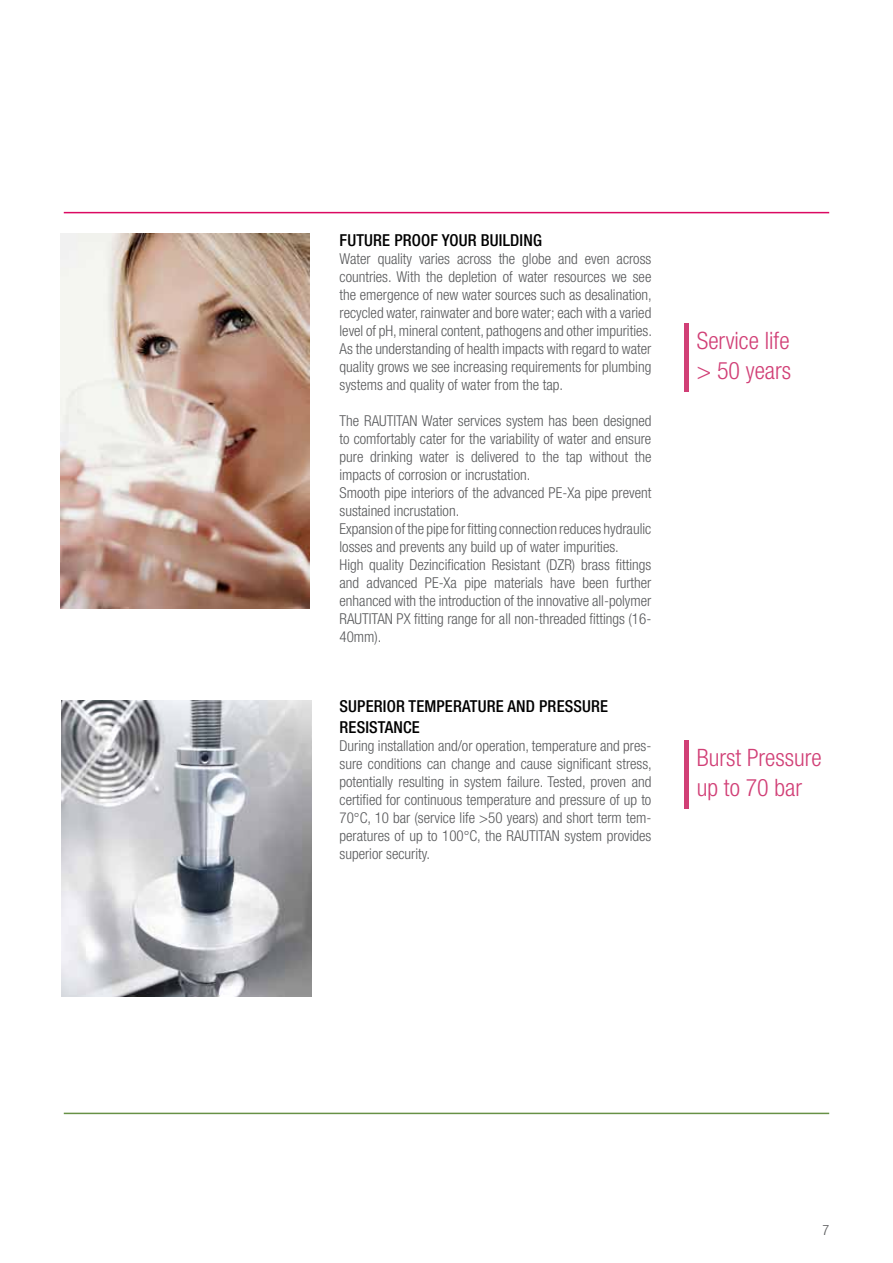
<style>
.page{position:relative;width:893px;height:1263px;background:#fff}
.page>*{position:absolute;margin:0;border:0;box-sizing:border-box;transform-origin:0 0}
.t1{font:300 condensed 24px/30px "Helvetica Neue LT Com";color:#d13f76}
.t2{font:500 condensed 16.5px "Helvetica Neue LT Com";letter-spacing:.01em;color:#000}
.t3{font:300 condensed 15px/18px "Helvetica Neue LT Com";color:#58595b;text-align:justify}
.t4{font:300 condensed 14.25px "Helvetica Neue LT Com";color:#58595b}
.s1{font-size:14.25px}
</style>
<div class="page">
<hr style="left:64px;top:212px;width:765px;height:1px;background:#db0962">
<hr style="left:64px;top:1113px;width:765px;height:1px;background:#679146">
<img style="left:62px;top:701px;width:249px;height:295px">
<img style="left:60px;top:234px;width:250px;height:374px">
<div style="left:684px;top:323px;width:5px;height:69px;background:#d13f76"></div>
<div style="left:684px;top:740px;width:5px;height:68px;background:#d13f76"></div>
<p class="t2" style="left:340px;top:230px;width:10px">FUTURE</p>
<p class="t2" style="left:394px;top:230px;width:10px">PROOF</p>
<p class="t2" style="left:442px;top:230px;width:10px">YOUR</p>
<p class="t2" style="left:481px;top:230px;width:18px">BUILDING</p>
<p class="t3" style="left:340px;top:249px;width:314px">Water quality varies across the globe and even across countries. With the depletion of water resources we see the emergence of new water sources such as desalination, recycled water, rainwater and bore water; each with a varied level of pH, mineral content, pathogens and other impurities.<br>As the understanding of health impacts with regard to water quality grows we see increasing requirements for plumbing systems and quality of water from the tap.</p>
<p class="t3" style="left:340px;top:411px;width:313px;text-align:left">The RAUTITAN Water services system has been designed to comfortably cater for the variability of water and ensure pure drinking water is delivered to the tap without the impacts of corrosion or incrustation.<br>Smooth pipe interiors of the advanced PE-Xa pipe prevent sustained incrustation.<br>Expansion of the pipe for fitting connection reduces hydraulic losses and prevents any build up of water impurities.<br>High quality Dezincification Resistant (DZR) brass fittings and advanced PE-Xa pipe materials have been further enhanced with the introduction of the innovative all-polymer RAUTITAN PX fitting range for all non-threaded fittings (16- 40mm).</p>
<p class="t2" style="left:340px;top:697px;width:18px">SUPERIOR</p>
<p class="t2" style="left:409px;top:697px;width:18px">TEMPERATURE</p>
<p class="t2" style="left:507px;top:697px;width:10px">AND</p>
<p class="t2" style="left:539px;top:697px;width:18px">PRESSURE</p>
<p class="t2" style="left:340px;top:718px;width:18px">RESISTANCE</p>
<p class="t3" style="left:340px;top:737px;width:314px">During installation and/or operation, temperature and pres&shy;sure conditions can change and cause significant stress, potentially resulting in system failure. Tested, proven and certified for continuous temperature and pressure of up to 70<span class="s1">°</span>C, 10 bar (service life &gt;50 years) and short term tem&shy;peratures of up to 100<span class="s1">°</span>C, the RAUTITAN system provides superior security.</p>
<h1 class="t1" style="left:697px;top:326px;width:96px">Service life &gt; 50 years</h1>
<h1 class="t1" style="left:697px;top:743px;width:126px">Burst Pressure up to 70 bar</h1>
<p class="t4" style="left:822px;top:1221px;width:8px">7</p>
</div>
